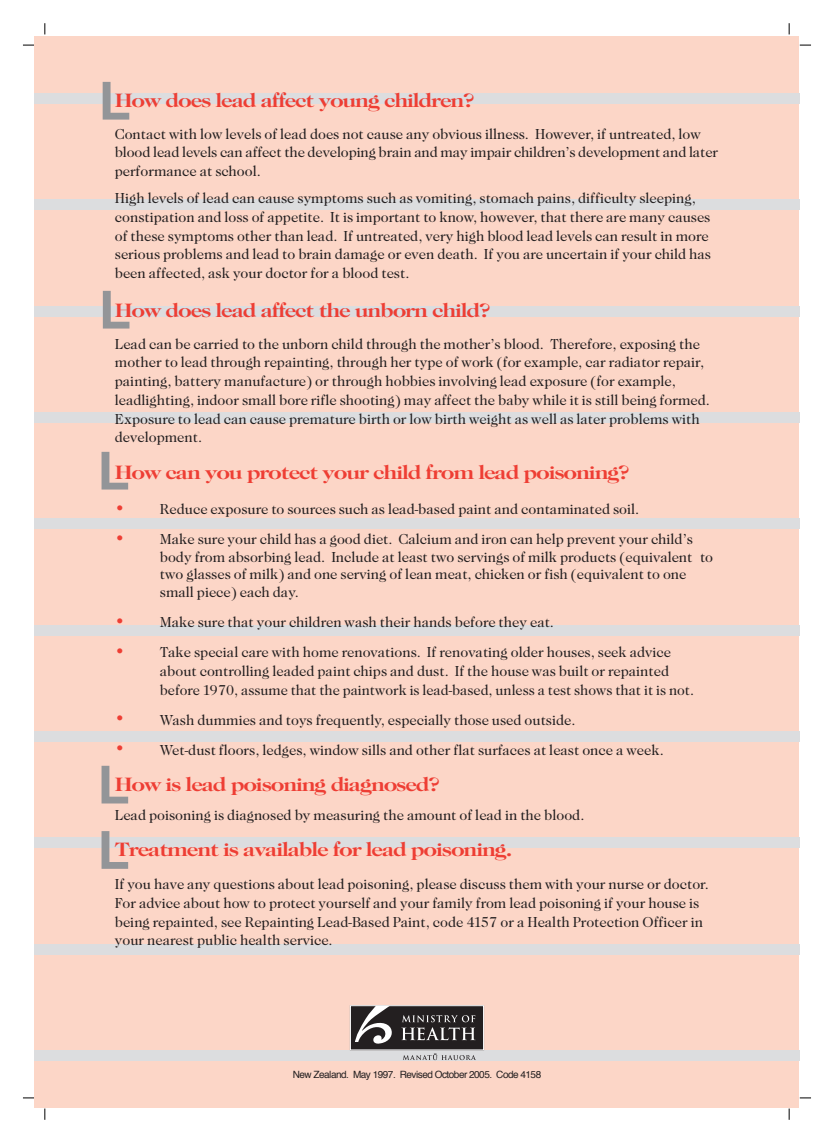
<style>
.page{position:relative;width:834px;height:1143px;background:#fff}
.page>*{position:absolute;margin:0;border:0;box-sizing:border-box;transform-origin:0 0}
.t1{font:20px "Caslon Bld";letter-spacing:-.05em;color:#ee3e34;scale:1.2 1}
.t2{font:15px/18.8px "Caslon";color:#231f20}
.t3{font:10px "Helvetica";letter-spacing:-.05em;color:#231f20}
.s1{font-size:30px;color:#ee3e34}
</style>
<div class="page">
<div style="left:35px;top:36px;width:764px;height:1071px;background:#fcd6c7"></div>
<div style="left:34px;top:93px;width:765px;height:11px;background:#dcdddf"></div>
<div style="left:34px;top:199px;width:765px;height:11px;background:#dcdddf"></div>
<div style="left:34px;top:306px;width:765px;height:10px;background:#dcdddf"></div>
<div style="left:34px;top:412px;width:765px;height:11px;background:#dcdddf"></div>
<div style="left:34px;top:518px;width:765px;height:11px;background:#dcdddf"></div>
<div style="left:34px;top:625px;width:765px;height:10px;background:#dcdddf"></div>
<div style="left:34px;top:731px;width:765px;height:10px;background:#dcdddf"></div>
<div style="left:34px;top:837px;width:765px;height:11px;background:#dcdddf"></div>
<div style="left:34px;top:943px;width:765px;height:11px;background:#dcdddf"></div>
<div style="left:34px;top:1050px;width:765px;height:10px;background:#dcdddf"></div>
<svg style="left:103px;top:82px;width:26px;height:38px"></svg>
<svg style="left:103px;top:291px;width:26px;height:37px"></svg>
<svg style="left:102px;top:452px;width:26px;height:37px"></svg>
<svg style="left:102px;top:765px;width:26px;height:38px"></svg>
<svg style="left:102px;top:831px;width:26px;height:37px"></svg>
<div style="left:350px;top:1005px;width:134px;height:45px;background:#231f20"></div>
<div style="left:350px;top:1005px;width:134px;height:45px;border:1px solid #fff"></div>
<svg style="left:354px;top:1005px;width:40px;height:38px"></svg>
<svg style="left:401px;top:1015px;width:74px;height:25px"></svg>
<svg style="left:403px;top:1053px;width:73px;height:7px"></svg>
<h1 class="t1" style="left:115px;top:92px;width:301px">How does lead affect young children?</h1>
<p class="t2" style="left:115px;top:125px;width:605px">Contact with low levels of lead does not cause any obvious illness. However, if untreated, low blood lead levels can affect the developing brain and may impair children’s development and later performance at school.</p>
<p class="t2" style="left:115px;top:190px;width:598px">High levels of lead can cause symptoms such as vomiting, stomach pains, difficulty sleeping, constipation and loss of appetite. It is important to know, however, that there are many causes of these symptoms other than lead. If untreated, very high blood lead levels can result in more serious problems and lead to brain damage or even death. If you are uncertain if your child has been affected, ask your doctor for a blood test.</p>
<h1 class="t1" style="left:115px;top:302px;width:315px">How does lead affect the unborn child?</h1>
<p class="t2" style="left:115px;top:335px;width:597px">Lead can be carried to the unborn child through the mother’s blood. Therefore, exposing the mother to lead through repainting, through her type of work (for example, car radiator repair, painting, battery manufacture) or through hobbies involving lead exposure (for example, leadlighting, indoor small bore rifle shooting) may affect the baby while it is still being formed.<br>Exposure to lead can cause premature birth or low birth weight as well as later problems with development.</p>
<h1 class="t1" style="left:115px;top:463px;width:430px">How can you protect your child from lead poisoning?</h1>
<p class="t2" style="left:115px;top:501px;width:526px"><span class="s1">•</span> Reduce exposure to sources such as lead-based paint and contaminated soil.</p>
<p class="t2" style="left:160px;top:531px;width:555px;line-height:17.5px;text-indent:-45px"><span class="s1">•</span> Make sure your child has a good diet. Calcium and iron can help prevent your child’s body from absorbing lead. Include at least two servings of milk products (equivalent to two glasses of milk) and one serving of lean meat, chicken or fish (equivalent to one small piece) each day.</p>
<p class="t2" style="left:115px;top:613px;width:441px"><span class="s1">•</span> Make sure that your children wash their hands before they eat.</p>
<p class="t2" style="left:160px;top:643px;width:536px;text-indent:-45px"><span class="s1">•</span> Take special care with home renovations. If renovating older houses, seek advice about controlling leaded paint chips and dust. If the house was built or repainted before 1970, assume that the paintwork is lead-based, unless a test shows that it is not.</p>
<p class="t2" style="left:115px;top:711px;width:462px"><span class="s1">•</span> Wash dummies and toys frequently, especially those used outside.</p>
<p class="t2" style="left:115px;top:741px;width:550px"><span class="s1">•</span> Wet-dust floors, ledges, window sills and other flat surfaces at least once a week.</p>
<h1 class="t1" style="left:115px;top:775px;width:272px">How is lead poisoning diagnosed?</h1>
<p class="t2" style="left:115px;top:806px;width:471px">Lead poisoning is diagnosed by measuring the amount of lead in the blood.</p>
<h1 class="t1" style="left:115px;top:841px;width:333px">Treatment is available for lead poisoning.</h1>
<p class="t2" style="left:115px;top:875px;width:596px">If you have any questions about lead poisoning, please discuss them with your nurse or doctor.<br>For advice about how to protect yourself and your family from lead poisoning if your house is being repainted, see Repainting Lead-Based Paint, code 4157 or a Health Protection Officer in your nearest public health service.</p>
<p class="t3" style="left:293px;top:1070px;width:250px">New Zealand. May 1997. Revised October 2005. Code 4158</p>
</div>
